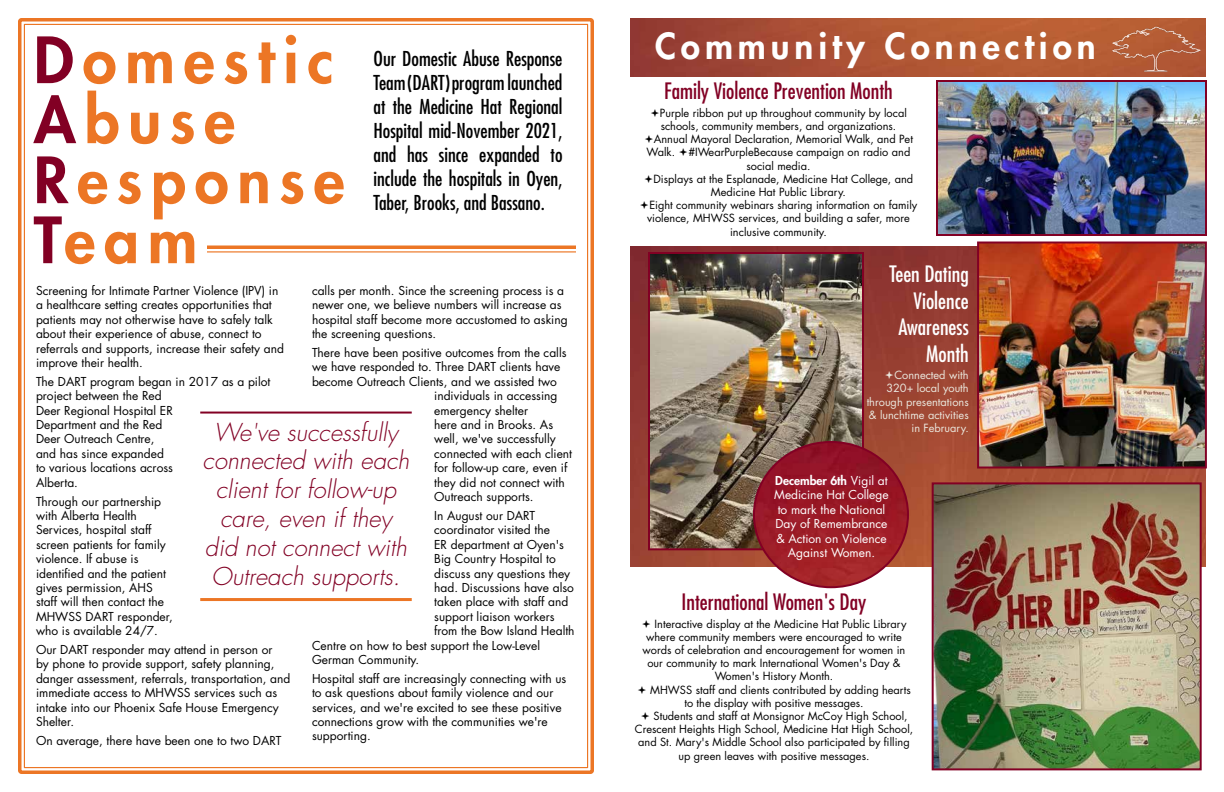
<style>
.page{position:relative;width:1224px;height:792px;background:#fff}
.page>*{position:absolute;margin:0;border:0;box-sizing:border-box;transform-origin:0 0}
.t1{font:800 62px/60px "Futura Std";letter-spacing:.14em;color:#ec7625}
.t2{font:800 35px "Futura Std";letter-spacing:.14em;color:#fff}
.t3{font:italic 300 24px/28.8px "Futura Std";color:#820024;text-align:center}
.t4{font:condensed 22px "Futura Std";color:#820024}
.t5{font:condensed 22px/26.4px "Futura Std";color:#fff;text-align:right}
.t6{font:condensed 20px/24px "Futura Std";color:#000;text-align:justify}
.t7{font:12px/14.4px "Futura Std";color:#000}
.t8{font:12px/14.4px "Futura Std";color:#fff;text-align:center}
.t9{font:11px "Futura Std";color:#000}
.t10{font:11px/13.2px "Futura Std";color:#ebe8de;text-align:right}
.s1{color:#820024}
.s2{font-weight:800}
</style>
<div class="page">
<img style="left:630px;top:246px;width:576px;height:321px">
<img style="left:630px;top:18px;width:576px;height:58px">
<img style="left:1111px;top:22px;width:90px;height:54px">
<img style="left:935px;top:485px;width:264px;height:282px">
<div style="left:932px;top:482px;width:270px;height:288px;border:2px solid #820024"></div>
<img style="left:651px;top:255px;width:210px;height:292px">
<div style="left:648px;top:252px;width:216px;height:298px;border:2px solid #820024"></div>
<img style="left:939px;top:83px;width:265px;height:150px">
<div style="left:936px;top:80px;width:271px;height:156px;border:2px solid #820024"></div>
<img style="left:980px;top:245px;width:224px;height:220px">
<div style="left:977px;top:242px;width:230px;height:226px;border:2px solid #820024"></div>
<img style="left:754px;top:442px;width:154px;height:145px">
<div style="left:18px;top:18px;width:576px;height:756px;border:4px solid #ec7625;border-radius:2px"></div>
<hr style="left:207px;top:246px;width:369px;height:3px;background:#ec7625">
<hr style="left:207px;top:251px;width:369px;height:2px;background:#ec7625">
<hr style="left:200px;top:412px;width:212px;height:2px;background:#820024">
<hr style="left:200px;top:598px;width:212px;height:3px;background:#ec7625">
<svg style="left:885px;top:371px;width:8px;height:8px"></svg>
<h1 class="t1" style="left:34px;top:30px;width:312px"><span class="s1">D</span>omestic<br><span class="s1">A</span>buse<br><span class="s1">R</span>esponse<br><span class="s1">T</span>eam</h1>
<h3 class="t6" style="left:374px;top:46px;width:191px">Our Domestic Abuse Response Team (DART) program launched at the Medicine Hat Regional Hospital mid-November 2021, and has since expanded to include the hospitals in Oyen, Taber, Brooks, and Bassano.</h3>
<p class="t7" style="left:36px;top:283px;width:250px">Screening for Intimate Partner Violence (IPV) in a healthcare setting creates opportunities that patients may not otherwise have to safely talk about their experience of abuse, connect to referrals and supports, increase their safety and improve their health.</p>
<p class="t7" style="left:36px;top:374px;width:236px">The DART program began in 2017 as a pilot project between the Red<br>Deer Regional Hospital ER<br>Department and the Red<br>Deer Outreach Centre,<br>and has since expanded<br>to various locations across<br>Alberta.</p>
<p class="t7" style="left:36px;top:494px;width:138px">Through our partnership with Alberta Health<br>Services, hospital staff screen patients for family violence. If abuse is identified and the patient gives permission, AHS staff will then contact the<br>MHWSS DART responder, who is available 24/7.</p>
<p class="t7" style="left:36px;top:643px;width:256px">Our DART responder may attend in person or<br>by phone to provide support, safety planning, danger assessment, referrals, transportation, and immediate access to MHWSS services such as intake into our Phoenix Safe House Emergency Shelter.</p>
<p class="t7" style="left:36px;top:733px;width:247px">On average, there have been one to two DART</p>
<p class="t7" style="left:312px;top:283px;width:257px">calls per month. Since the screening process is a newer one, we believe numbers will increase as hospital staff become more accustomed to asking the screening questions.</p>
<p class="t7" style="left:312px;top:346px;width:256px">There have been positive outcomes from the calls</p>
<p class="t7" style="left:312px;top:360px;width:250px">we have responded to. Three DART clients have</p>
<p class="t7" style="left:312px;top:374px;width:246px">become Outreach Clients, and we assisted two</p>
<p class="t7" style="left:434px;top:389px;width:125px">individuals in accessing</p>
<p class="t7" style="left:434px;top:403px;width:95px">emergency shelter</p>
<p class="t7" style="left:434px;top:418px;width:120px">here and in Brooks. As</p>
<p class="t7" style="left:434px;top:432px;width:123px">well, we've successfully</p>
<p class="t7" style="left:434px;top:446px;width:139px">connected with each client</p>
<p class="t7" style="left:434px;top:461px;width:135px">for follow-up care, even if</p>
<p class="t7" style="left:434px;top:475px;width:132px">they did not connect with</p>
<p class="t7" style="left:434px;top:490px;width:101px">Outreach supports.</p>
<p class="t7" style="left:434px;top:508px;width:102px">In August our DART</p>
<p class="t7" style="left:434px;top:523px;width:117px">coordinator visited the</p>
<p class="t7" style="left:434px;top:537px;width:131px">ER department at Oyen's</p>
<p class="t7" style="left:434px;top:552px;width:123px">Big Country Hospital to</p>
<p class="t7" style="left:434px;top:566px;width:138px">discuss any questions they</p>
<p class="t7" style="left:434px;top:580px;width:141px">had. Discussions have also</p>
<p class="t7" style="left:434px;top:595px;width:136px">taken place with staff and</p>
<p class="t7" style="left:434px;top:609px;width:122px">support liaison workers</p>
<p class="t7" style="left:434px;top:624px;width:142px">from the Bow Island Health</p>
<p class="t7" style="left:312px;top:638px;width:230px">Centre on how to best support the Low-Level</p>
<p class="t7" style="left:312px;top:652px;width:109px">German Community.</p>
<p class="t7" style="left:312px;top:671px;width:256px">Hospital staff are increasingly connecting with us to ask questions about family violence and our services, and we're excited to see these positive connections grow with the communities we're supporting.</p>
<h3 class="t3" style="left:203px;top:418px;width:208px">We've successfully connected with each client for follow-up care, even if they did not connect with<br>Outreach supports.</h3>
<h2 class="t2" style="left:655px;top:24px;width:442px">Community Connection</h2>
<h3 class="t4" style="left:664px;top:78px;width:230px">Family Violence Prevention Month</h3>
<p class="t9" style="left:660px;top:106px;width:248px">Purple ribbon put up throughout community by local</p>
<p class="t9" style="left:661px;top:119px;width:237px">schools, community members, and organizations.</p>
<p class="t9" style="left:654px;top:132px;width:261px">Annual Mayoral Declaration, Memorial Walk, and Pet</p>
<p class="t9" style="left:647px;top:145px;width:265px">Walk. #IWearPurpleBecause campaign on radio and</p>
<p class="t9" style="left:746px;top:159px;width:66px">social media.</p>
<p class="t9" style="left:654px;top:172px;width:261px">Displays at the Esplanade, Medicine Hat College, and</p>
<p class="t9" style="left:711px;top:185px;width:137px">Medicine Hat Public Library.</p>
<p class="t9" style="left:649px;top:198px;width:270px">Eight community webinars sharing information on family</p>
<p class="t9" style="left:647px;top:211px;width:264px">violence, MHWSS services, and building a safer, more</p>
<p class="t9" style="left:730px;top:225px;width:98px">inclusive community.</p>
<h3 class="t5" style="left:889px;top:261px;width:81px">Teen Dating<br>Violence<br>Awareness<br>Month</h3>
<p class="t10" style="left:867px;top:369px;width:104px">Connected with<br>320+ local youth through presentations &amp; lunchtime activities in February.</p>
<p class="t8" style="left:774px;top:473px;width:116px"><span class="s2">December 6th</span> Vigil at<br>Medicine Hat College to mark the National<br>Day of Remembrance &amp; Action on Violence<br>Against Women.</p>
<h3 class="t4" style="left:682px;top:589px;width:186px">International Women's Day</h3>
<p class="t9" style="left:655px;top:617px;width:253px">Interactive display at the Medicine Hat Public Library</p>
<p class="t9" style="left:646px;top:630px;width:257px">where community members were encouraged to write</p>
<p class="t9" style="left:643px;top:643px;width:264px">words of celebration and encouragement for women in</p>
<p class="t9" style="left:647px;top:656px;width:255px">our community to mark International Women's Day &amp;</p>
<p class="t9" style="left:715px;top:669px;width:120px">Women's History Month.</p>
<p class="t9" style="left:650px;top:683px;width:262px">MHWSS staff and clients contributed by adding hearts</p>
<p class="t9" style="left:684px;top:696px;width:181px">to the display with positive messages.</p>
<p class="t9" style="left:654px;top:709px;width:256px">Students and staff at Monsignor McCoy High School,</p>
<p class="t9" style="left:635px;top:722px;width:280px">Crescent Heights High School, Medicine Hat High School,</p>
<p class="t9" style="left:638px;top:735px;width:273px">and St. Mary's Middle School also participated by filling</p>
<p class="t9" style="left:679px;top:749px;width:192px">up green leaves with positive messages.</p>
</div>
